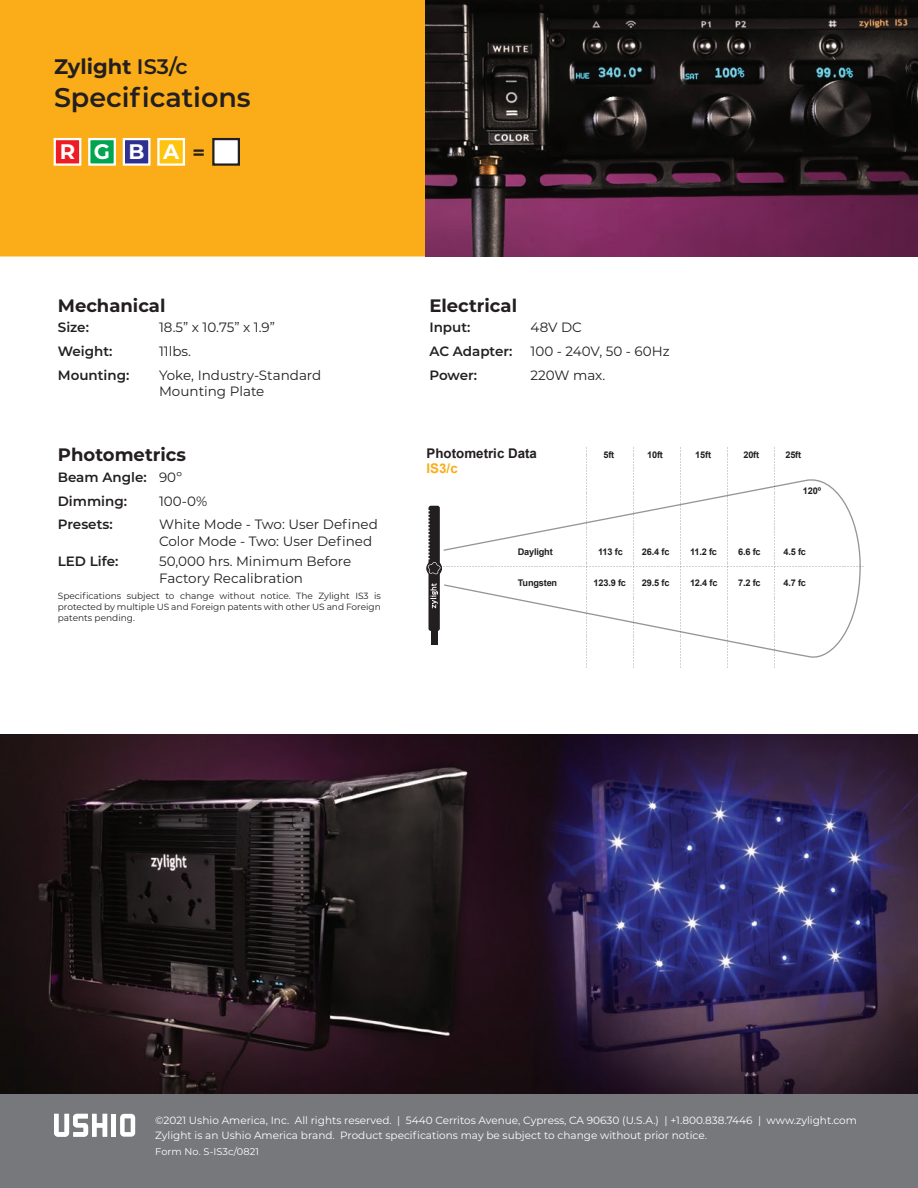
<style>
.page{position:relative;width:918px;height:1188px;background:#fff}
.page>*{position:absolute;margin:0;border:0;box-sizing:border-box;transform-origin:0 0}
.t1{font:600 27px "Montserrat";color:#231f20}
.t2{font:700 21px "Montserrat";color:#231f20}
.t3{font:700 21px "Montserrat";color:#fff}
.t4{font:700 21px "Open Sans";color:#231f20}
.t5{font:700 18px "Montserrat";color:#231f20}
.t6{font:13.5px/16.2px "Montserrat";color:#231f20}
.t7{font:600 13.5px "Montserrat";color:#231f20}
.t8{font:700 13.35px "Arial";color:#231f20}
.t9{font:700 13.35px "Arial";color:#faad19}
.t10{font:10.5px "Montserrat";color:#fff}
.t11{font:9.75px "Montserrat";letter-spacing:.01em;color:#fff}
.t12{font:700 9.15px "Arial";letter-spacing:-.02em;color:#231f20}
.t13{font:9px/10.8px "Montserrat";color:#231f20;text-align:justify}
.s1{font-weight:600}
</style>
<div class="page">
<div style="left:0;top:0;width:426px;height:256px;background:#faad19"></div>
<div style="left:0;top:1094px;width:918px;height:94px;background:#76787b"></div>
<svg style="left:426px;top:560px;width:16px;height:16px"></svg>
<svg style="left:428px;top:447px;width:436px;height:221px"></svg>
<img style="left:426px;top:0;width:492px;height:256px">
<div style="left:54px;top:138px;width:27px;height:28px;background:#ee1d23;border:2px solid #fff"></div>
<div style="left:88px;top:138px;width:28px;height:28px;background:#00a54f;border:2px solid #fff"></div>
<div style="left:123px;top:138px;width:27px;height:28px;background:#2e3092;border:2px solid #fff"></div>
<div style="left:157px;top:138px;width:28px;height:28px;background:#fec40e;border:2px solid #fff"></div>
<div style="left:213px;top:139px;width:26px;height:26px;background:#fff"></div>
<div style="left:212px;top:138px;width:28px;height:28px;border:2px solid #231f20"></div>
<img style="left:0;top:734px;width:918px;height:360px">
<svg style="left:120px;top:1114px;width:15px;height:23px"></svg>
<div style="left:111px;top:1114px;width:5px;height:23px;background:#fff"></div>
<svg style="left:54px;top:1114px;width:53px;height:23px"></svg>
<p class="t2" style="left:54px;top:52px;width:135px">Zylight <span class="s1">IS3/c</span></p>
<p class="t1" style="left:54px;top:78px;width:198px">Specifications</p>
<p class="t3" style="left:60px;top:136px;width:17px">R</p>
<p class="t3" style="left:94px;top:136px;width:18px">G</p>
<p class="t3" style="left:129px;top:136px;width:18px">B</p>
<p class="t3" style="left:163px;top:136px;width:18px">A</p>
<p class="t4" style="left:193px;top:137px;width:13px">=</p>
<p class="t5" style="left:58px;top:292px;width:109px">Mechanical</p>
<p class="t7" style="left:58px;top:318px;width:33px">Size:</p>
<p class="t6" style="left:159px;top:319px;width:117px">18.5” x 10.75” x 1.9”</p>
<p class="t7" style="left:58px;top:342px;width:56px">Weight:</p>
<p class="t6" style="left:159px;top:343px;width:33px">11lbs.</p>
<p class="t7" style="left:58px;top:365px;width:73px">Mounting:</p>
<p class="t6" style="left:159px;top:366px;width:164px">Yoke, Industry-Standard<br>Mounting Plate</p>
<p class="t5" style="left:58px;top:442px;width:130px">Photometrics</p>
<p class="t7" style="left:58px;top:468px;width:90px">Beam Angle:</p>
<p class="t6" style="left:159px;top:469px;width:24px">90º</p>
<p class="t7" style="left:58px;top:491px;width:71px">Dimming:</p>
<p class="t6" style="left:159px;top:492px;width:50px">100-0%</p>
<p class="t7" style="left:58px;top:515px;width:56px">Presets:</p>
<p class="t6" style="left:159px;top:516px;width:220px">White Mode - Two: User Defined</p>
<p class="t6" style="left:159px;top:532px;width:215px">Color Mode - Two: User Defined</p>
<p class="t7" style="left:58px;top:552px;width:62px">LED Life:</p>
<p class="t6" style="left:159px;top:553px;width:194px">50,000 hrs. Minimum Before<br>Factory Recalibration</p>
<p class="t13" style="left:58px;top:590px;width:325px">Specifications subject to change without notice. The Zylight IS3 is protected by multiple US and Foreign patents with other US and Foreign patents pending.</p>
<p class="t5" style="left:429px;top:292px;width:89px">Electrical</p>
<p class="t7" style="left:429px;top:318px;width:43px">Input:</p>
<p class="t6" style="left:531px;top:319px;width:53px">48V DC</p>
<p class="t7" style="left:429px;top:342px;width:85px">AC Adapter:</p>
<p class="t6" style="left:531px;top:343px;width:141px">100 - 240V, 50 - 60Hz</p>
<p class="t7" style="left:429px;top:365px;width:49px">Power:</p>
<p class="t6" style="left:531px;top:366px;width:76px">220W max.</p>
<p class="t8" style="left:427px;top:444px;width:112px">Photometric Data</p>
<p class="t12" style="left:603px;top:448px;width:12px">5ft</p>
<p class="t12" style="left:647px;top:448px;width:17px">10ft</p>
<p class="t12" style="left:695px;top:448px;width:17px">15ft</p>
<p class="t12" style="left:743px;top:448px;width:17px">20ft</p>
<p class="t12" style="left:785px;top:448px;width:17px">25ft</p>
<p class="t9" style="left:427px;top:460px;width:33px">IS3/c</p>
<p class="t12" style="left:803px;top:485px;width:20px">120º</p>
<p class="t12" style="left:598px;top:546px;width:26px">113 fc</p>
<p class="t12" style="left:642px;top:546px;width:29px">26.4 fc</p>
<p class="t12" style="left:690px;top:546px;width:29px">11.2 fc</p>
<p class="t12" style="left:738px;top:546px;width:24px">6.6 fc</p>
<p class="t12" style="left:783px;top:546px;width:24px">4.5 fc</p>
<p class="t12" style="left:594px;top:577px;width:34px">123.9 fc</p>
<p class="t12" style="left:518px;top:546px;width:36px">Daylight</p>
<p class="t12" style="left:518px;top:577px;width:41px">Tungsten</p>
<p class="t12" style="left:642px;top:577px;width:29px">29.5 fc</p>
<p class="t12" style="left:690px;top:577px;width:29px">12.4 fc</p>
<p class="t12" style="left:738px;top:577px;width:24px">7.2 fc</p>
<p class="t12" style="left:783px;top:577px;width:24px">4.7 fc</p>
<p class="t10" style="left:155px;top:1113px;width:703px">©2021 Ushio America, Inc. All rights reserved. | 5440 Cerritos Avenue, Cypress, CA 90630 (U.S.A.) | +1.800.838.7446 | www.zylight.com</p>
<p class="t10" style="left:155px;top:1128px;width:553px">Zylight is an Ushio America brand. Product specifications may be subject to change without prior notice.</p>
<p class="t11" style="left:155px;top:1145px;width:105px">Form No. S-IS3c/0821</p>
</div>
